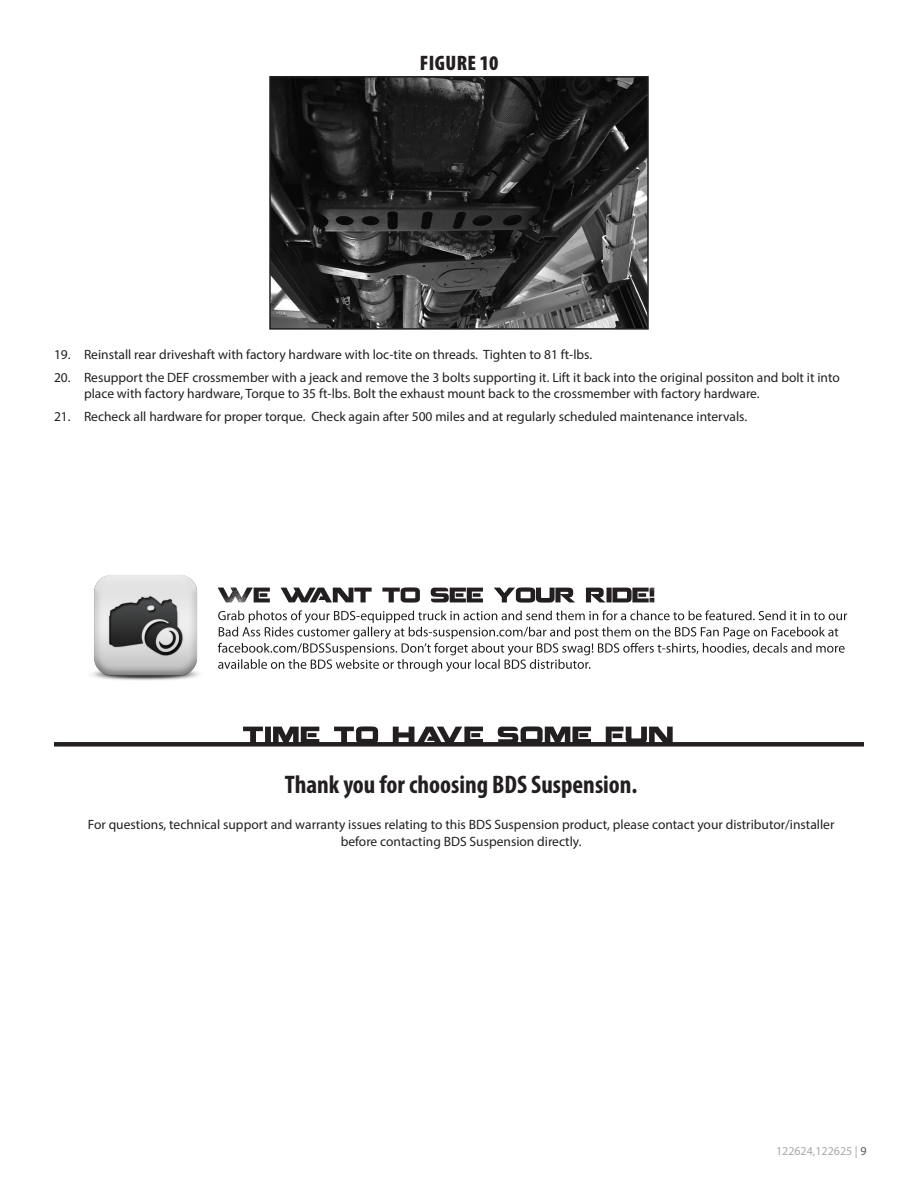
<style>
.page{position:relative;width:918px;height:1188px;background:#fff}
.page>*{position:absolute;margin:0;border:0;box-sizing:border-box;transform-origin:0 0}
.t1{font:700 condensed 25.5px "Myriad Pro";color:#231f20}
.t2{font:900 condensed 21px "Myriad Pro";letter-spacing:.02em;color:#231f20}
.t3{font:13.5px/16.2px "Myriad Pro";color:#231f20}
.t4{font:12px "Myriad Pro";color:#a8a9ad}
.s1{color:#57585a}
</style>
<div class="page">
<img style="left:272px;top:79px;width:374px;height:248px">
<div style="left:269px;top:76px;width:380px;height:254px;border:2px solid #231f20"></div>
<img style="left:92px;top:575px;width:126px;height:105px">
<svg style="left:218px;top:610px;width:629px;height:62px"></svg>
<svg style="left:218px;top:587px;width:436px;height:16px"></svg>
<svg style="left:243px;top:726px;width:430px;height:16px"></svg>
<div style="left:54px;top:742px;width:810px;height:5px;background:#231f20"></div>
<p class="t2" style="left:420px;top:51px;width:80px">FIGURE 10</p>
<p class="t3" style="left:54px;top:347px;width:540px">19. Reinstall rear driveshaft with factory hardware with loc-tite on threads. Tighten to 81 ft-lbs.</p>
<p class="t3" style="left:84px;top:369px;width:757px;text-indent:-30px">20. Resupport the DEF crossmember with a jeack and remove the 3 bolts supporting it. Lift it back into the original possiton and bolt it into place with factory hardware, Torque to 35 ft-lbs. Bolt the exhaust mount back to the crossmember with factory hardware.</p>
<p class="t3" style="left:54px;top:409px;width:695px">21. Recheck all hardware for proper torque. Check again after 500 miles and at regularly scheduled maintenance intervals.</p>
<p class="t1" style="left:285px;top:769px;width:354px">Thank you for choosing BDS Suspension.</p>
<p class="t3" style="left:88px;top:817px;width:748px;text-align:center">For questions, technical support and warranty issues relating to this BDS Suspension product, please contact your distributor/installer before contacting BDS Suspension directly.</p>
<p class="t4" style="left:776px;top:1143px;width:92px">122624,122625 | <span class="s1">9</span></p>
</div>
